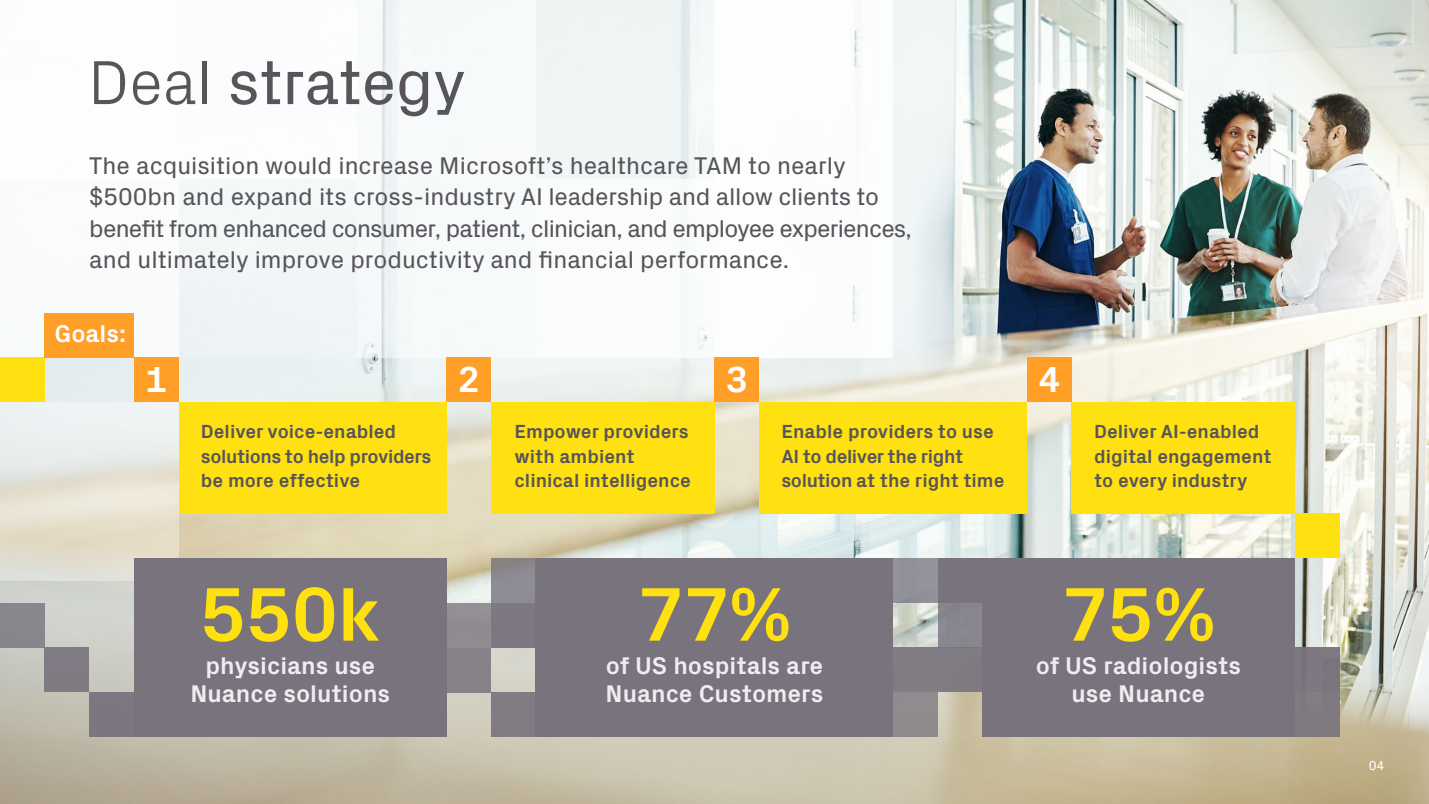
<style>
.page{position:relative;width:1429px;height:804px;background:#fff}
.page>*{position:absolute;margin:0;border:0;box-sizing:border-box;transform-origin:0 0}
.t1{font:700 77px "Px Grotesk";letter-spacing:-.005em;color:#ffe010}
.t2{font:63px "Px Grotesk";letter-spacing:-.005em;color:#575559}
.t3{font:700 36.75px "Px Grotesk";color:#fff}
.t4{font:24.5px/31.5px "Px Grotesk";color:#575559}
.t5{font:700 24.5px/28px "Px Grotesk";color:#f0edf2;text-align:center}
.t6{font:700 24.5px "Px Grotesk";color:#fff}
.t7{font:700 19.25px/24.5px "Px Grotesk";color:#575559}
.t8{font:13.12px "Px Grotesk";color:#fff}
.s1{font-weight:300}
</style>
<div class="page">
<img style="left:0;top:0;width:1429px;height:804px">
<div style="left:179px;top:0;width:178px;height:179px;background:#fff"></div>
<div style="left:0;top:0;width:179px;height:179px;background:#fff"></div>
<div style="left:714px;top:0;width:179px;height:179px;background:#fff"></div>
<div style="left:179px;top:179px;width:178px;height:178px;background:#f2f6f7"></div>
<div style="left:357px;top:179px;width:179px;height:178px;background:#f7fafa"></div>
<div style="left:536px;top:179px;width:178px;height:178px;background:#fff"></div>
<div style="left:714px;top:179px;width:179px;height:178px;background:#fff"></div>
<div style="left:0;top:179px;width:179px;height:178px;background:#fff"></div>
<svg style="left:0;top:402px;width:179px;height:178px;background:#e7e5dc"></svg>
<div style="left:357px;top:0;width:179px;height:179px;background:#f7fafa"></div>
<div style="left:134px;top:558px;width:312px;height:179px;background:#78737d"></div>
<div style="left:179px;top:402px;width:267px;height:111px;background:#ffe010"></div>
<div style="left:1295px;top:513px;width:44px;height:45px;background:#ffe010"></div>
<div style="left:0;top:357px;width:45px;height:45px;background:#ffe010"></div>
<div style="left:0;top:603px;width:45px;height:44px;background:#89858c"></div>
<div style="left:1295px;top:647px;width:44px;height:45px;background:#78737d"></div>
<div style="left:491px;top:558px;width:45px;height:45px;background:linear-gradient(to bottom,#898486,#908f99)"></div>
<div style="left:446px;top:647px;width:45px;height:45px;background:#868188"></div>
<div style="left:45px;top:647px;width:44px;height:45px;background:#807b83"></div>
<div style="left:1295px;top:692px;width:44px;height:45px;background:#807a7f"></div>
<div style="left:491px;top:692px;width:45px;height:45px;background:#817c83"></div>
<div style="left:89px;top:692px;width:45px;height:45px;background:#78737d"></div>
<div style="left:491px;top:603px;width:45px;height:44px;background:#78737d"></div>
<div style="left:446px;top:603px;width:45px;height:44px;background:#8f8c91"></div>
<div style="left:893px;top:692px;width:45px;height:45px;background:#908b8e"></div>
<div style="left:938px;top:647px;width:44px;height:45px;background:#807b83"></div>
<div style="left:893px;top:647px;width:45px;height:45px;background:#817c84"></div>
<div style="left:938px;top:558px;width:44px;height:45px;background:#78737d"></div>
<div style="left:938px;top:603px;width:44px;height:44px;background:#88878e"></div>
<div style="left:893px;top:558px;width:45px;height:45px;background:#929198"></div>
<div style="left:759px;top:402px;width:268px;height:111px;background:#ffe010"></div>
<div style="left:491px;top:402px;width:223px;height:111px;background:#ffe010"></div>
<div style="left:1071px;top:402px;width:224px;height:111px;background:#ffe010"></div>
<div style="left:536px;top:558px;width:357px;height:179px;background:#78737d"></div>
<div style="left:982px;top:558px;width:313px;height:179px;background:#78737d"></div>
<div style="left:45px;top:313px;width:89px;height:44px;background:#ff9f27"></div>
<div style="left:134px;top:357px;width:45px;height:45px;background:#ff9f27"></div>
<div style="left:446px;top:357px;width:45px;height:45px;background:#ff9f27"></div>
<div style="left:714px;top:357px;width:45px;height:45px;background:#ff9f27"></div>
<div style="left:1027px;top:357px;width:44px;height:45px;background:#ff9f27"></div>
<h2 class="t2" style="left:88px;top:37px;width:379px"><span class="s1">Deal</span> strategy</h2>
<p class="t4" style="left:89px;top:148px;width:824px">The acquisition would increase Microsoft’s healthcare TAM to nearly $500bn and expand its cross-industry AI leadership and allow clients to benefit from enhanced consumer, patient, clinician, and employee experiences, and ultimately improve productivity and financial performance.</p>
<p class="t6" style="left:55px;top:316px;width:73px">Goals:</p>
<h3 class="t3" style="left:145px;top:353px;width:24px">1</h3>
<h3 class="t3" style="left:458px;top:353px;width:24px">2</h3>
<h3 class="t3" style="left:726px;top:353px;width:24px">3</h3>
<h3 class="t3" style="left:1038px;top:353px;width:24px">4</h3>
<p class="t7" style="left:201px;top:418px;width:232px">Deliver voice-enabled solutions to help providers be more effective</p>
<p class="t7" style="left:514px;top:418px;width:178px">Empower providers with ambient clinical intelligence</p>
<p class="t7" style="left:781px;top:418px;width:224px">Enable providers to use<br>AI to deliver the right solution at the right time</p>
<p class="t7" style="left:1094px;top:418px;width:179px">Deliver AI-enabled digital engagement to every industry</p>
<h1 class="t1" style="left:200px;top:558px;width:182px">550k</h1>
<h1 class="t1" style="left:637px;top:558px;width:155px">77%</h1>
<h1 class="t1" style="left:1061px;top:558px;width:155px">75%</h1>
<p class="t5" style="left:190px;top:650px;width:201px">physicians use<br>Nuance solutions</p>
<p class="t5" style="left:605px;top:650px;width:219px;text-align:left">of US hospitals are<br>Nuance Customers</p>
<p class="t5" style="left:1036px;top:650px;width:207px">of US radiologists use Nuance</p>
<p class="t8" style="left:1369px;top:756px;width:17px">04</p>
</div>
